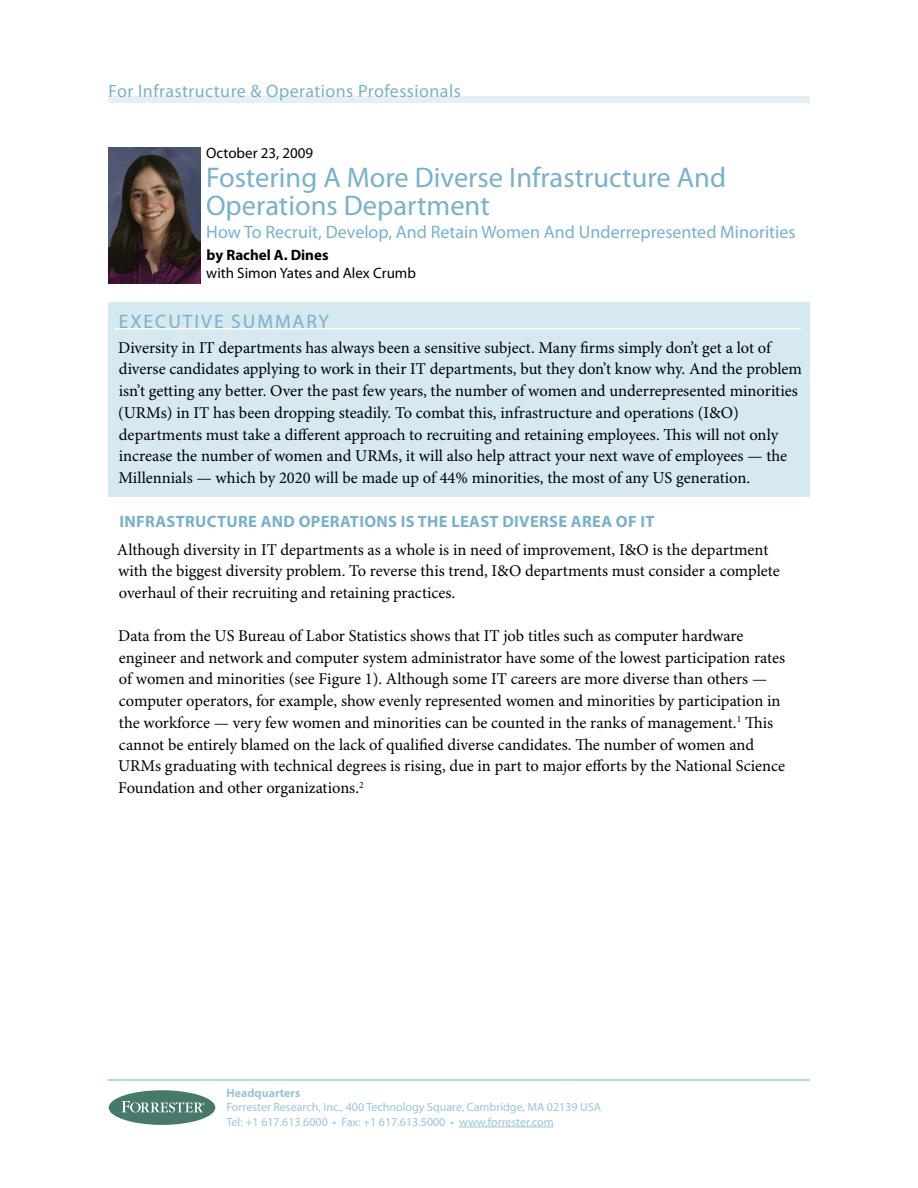
<style>
.page{position:relative;width:918px;height:1188px;background:#fff}
.page>*{position:absolute;margin:0;border:0;box-sizing:border-box;transform-origin:0 0}
.t1{font:28.5px/28.5px "Myriad Pro";color:#77b2cd}
.t2{font:19.5px "Myriad Pro";letter-spacing:.1em;color:#77b2cd}
.t3{font:18px "Myriad Pro";color:#77b2cd}
.t4{font:18px "Myriad Pro";letter-spacing:.025em;color:#77b2cd}
.t5{font:16.5px/21.8px "Minion Pro";color:#000}
.t6{font:700 16.5px "Myriad Pro";letter-spacing:.02em;color:#77b2cd}
.t7{font:15px "Myriad Pro";color:#000}
.t8{font:700 15px "Myriad Pro";color:#000}
.t9{font:12px/14.4px "Myriad Pro";color:#99c5da}
.t10{font:700 12px "Myriad Pro";color:#99c5da}
</style>
<div class="page">
<div style="left:108px;top:302px;width:702px;height:194px;background:#d6e8f0"></div>
<div style="left:109px;top:1090px;width:106px;height:35px;background:#46796a;border-radius:50%"></div>
<svg style="left:121px;top:1101px;width:84px;height:11px"></svg>
<hr style="left:459px;top:1127px;width:95px;height:1px;background:#99c5da">
<hr style="left:108px;top:1080px;width:702px;height:1px;background:#77b2cd">
<div style="left:108px;top:97px;width:702px;height:6px;background:#e4f0f5"></div>
<hr style="left:114px;top:328px;width:687px;height:1px;background:#fff">
<img style="left:108px;top:147px;width:92px;height:137px">
<p class="t4" style="left:108px;top:81px;width:354px">For Infrastructure &amp; Operations Professionals</p>
<p class="t7" style="left:206px;top:145px;width:109px">October 23, 2009</p>
<h1 class="t1" style="left:206px;top:164px;width:522px">Fostering A More Diverse Infrastructure And<br>Operations Department</h1>
<p class="t3" style="left:206px;top:222px;width:591px">How To Recruit, Develop, And Retain Women And Underrepresented Minorities</p>
<p class="t8" style="left:207px;top:247px;width:123px">BY RACHEL A. DINES</p>
<p class="t7" style="left:206px;top:265px;width:211px">with Simon Yates and Alex Crumb</p>
<p class="t2" style="left:119px;top:311px;width:37px">Executi</p>
<p class="t2" style="left:201px;top:311px;width:58px">ve Summar</p>
<p class="t2" style="left:319px;top:311px;width:12px">y</p>
<p class="t5" style="left:118px;top:337px;width:685px">Diversity in IT departments has always been a sensitive subject. Many firms simply don’t get a lot of diverse candidates applying to work in their IT departments, but they don’t know why. And the problem isn’t getting any better. Over the past few years, the number of women and underrepresented minorities (URMs) in IT has been dropping steadily. To combat this, infrastructure and operations (I&amp;O) departments must take a different approach to recruiting and retaining employees. This will not only increase the number of women and URMs, it will also help attract your next wave of employees — the Millennials — which by 2020 will be made up of 44% minorities, the most of any US generation.</p>
<p class="t6" style="left:119px;top:512px;width:536px">INFRASTRUCTURE AND OPERATIONS IS THE LEAST DIVERSE AREA OF IT</p>
<p class="t5" style="left:117px;top:539px;width:664px">Although diversity in IT departments as a whole is in need of improvement, I&amp;O is the department with the biggest diversity problem. To reverse this trend, I&amp;O departments must consider a complete overhaul of their recruiting and retaining practices.</p>
<p class="t5" style="left:118px;top:625px;width:669px">Data from the US Bureau of Labor Statistics shows that IT job titles such as computer hardware engineer and network and computer system administrator have some of the lowest participation rates of women and minorities (see Figure 1). Although some IT careers are more diverse than others — computer operators, for example, show evenly represented women and minorities by participation in the workforce — very few women and minorities can be counted in the ranks of management.<sup>1</sup> This cannot be entirely blamed on the lack of qualified diverse candidates. The number of women and URMs graduating with technical degrees is rising, due in part to major efforts by the National Science Foundation and other organizations.<sup>2</sup></p>
<p class="t10" style="left:226px;top:1086px;width:75px">HEADQUARTERS</p>
<p class="t9" style="left:226px;top:1100px;width:376px">Forrester Research, Inc., 400 Technology Square, Cambridge, MA 02139 USA<br>Tel: +1 617.613.6000 • Fax: +1 617.613.5000 • www.forrester.com</p>
</div>
